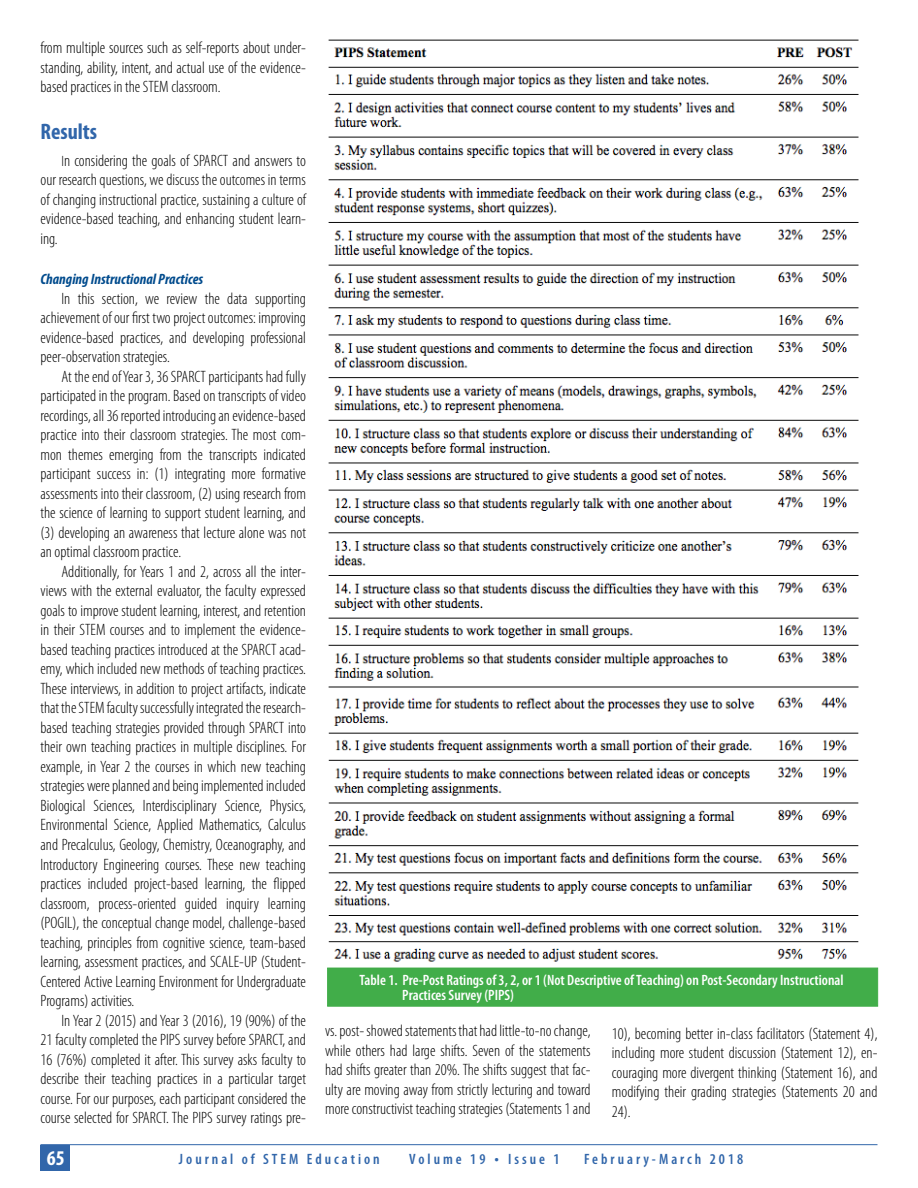
<style>
.page{position:relative;width:918px;height:1188px;background:#fff}
.page>*{position:absolute;margin:0;border:0;box-sizing:border-box;transform-origin:0 0}
.t1{font:700 condensed 22.5px "Myriad Pro";color:#3166aa}
.t2{font:700 condensed 21px "Myriad Pro";color:#fff}
.t3{font:300 condensed 16.5px/19.5px "Myriad Pro";color:#000;text-align:justify}
.t4{font:600 condensed 15px/15px "Myriad Pro";color:#fff}
.t5{font:600 condensed 15px "Myriad Pro";letter-spacing:.2em;color:#3166aa}
.t6{font:italic 700 condensed 15px "Myriad Pro";color:#004b8d}
.s1{font-size:15px}
.s2{font-size:16.5px}
</style>
<div class="page">
<hr style="left:40px;top:1144px;width:838px;height:1px;background:#3166aa">
<div style="left:40px;top:1145px;width:30px;height:26px;background:#3166aa"></div>
<img style="left:328px;top:39px;width:531px;height:649px">
<img style="left:327px;top:697px;width:542px;height:271px">
<div style="left:327px;top:968px;width:551px;height:39px;background:#41ad49;border:1px solid #41ad49"></div>
<p class="t3" style="left:40px;top:38px;width:267px">from multiple sources such as self-reports about under&shy;standing, ability, intent, and actual use of the evidence&shy;based practices in the STEM classroom.</p>
<h1 class="t1" style="left:40px;top:117px;width:58px">Results</h1>
<p class="t3" style="left:41px;top:151px;width:267px;text-indent:21px"><span class="s1">I</span>n considering the goals of SPARCT and answers to our research questions, we discuss the outcomes in terms of changing instructional practice, sustaining a culture of evidence-based teaching, and enhancing student learn&shy;ing.</p>
<p class="t6" style="left:40px;top:270px;width:164px">Changing Instructional Practices</p>
<p class="t3" style="left:40px;top:289px;width:267px;text-indent:21px">In this section, we review the data supporting achievement of our first two project outcomes: improving evidence-based practices, and developing professional peer-observation strategies.</p>
<p class="t3" style="left:40px;top:367px;width:267px;text-indent:21px">At the end of Year 3, 36 SPARCT participants had fully participated in the program. Based on transcripts of video recordings, all 36 reported introducing an evidence-based practice into their classroom strategies. The most com&shy;mon themes emerging from the transcripts indicated participant success in: (1) integrating more formative assessments into their classroom, (2) using research from the science of learning to support student learning, and (3) developing an awareness that lecture alone was not an optimal classroom practice.</p>
<p class="t3" style="left:40px;top:562px;width:267px;text-indent:21px">Additionally, for Years 1 and 2, across all the inter&shy;views with the external evaluator, the faculty expressed goals to improve student learning, interest, and retention in their STEM courses and to implement the evidence&shy;based teaching practices introduced at the SPARCT acad&shy;emy, which included new methods of teaching practices.<br>These interviews, in addition to project artifacts, indicate that the STEM faculty successfully integrated the research&shy;based teaching strategies provided through SPARCT into their own teaching practices in multiple disciplines. For example, in Year 2 the courses in which new teaching strategies were planned and being implemented included Biological Sciences, Interdisciplinary Science, Physics, Environmental Science, Applied Mathematics, Calculus and Precalculus, Geology, Chemistry, Oceanography, and Introductory Engineering courses. These new teaching practices included project-based learning, the flipped classroom, process-oriented guided inquiry learning (POGIL), the conceptual change model, challenge-based teaching, principles from cognitive science, team-based learning, assessment practices, and SCALE-UP (Student-Centered Active Learning Environment for Undergraduate Programs) activities.</p>
<p class="t3" style="left:40px;top:1010px;width:267px;text-indent:21px">In Year 2 (2015) and Year 3 (2016), 19 (90%) of the 21 faculty completed the PIPS survey before SPARCT, and 16 (76%) completed it after. This survey asks faculty to describe their teaching practices in a particular target course. For our purposes, each participant considered the course selected for SPARCT. The PIPS survey ratings pre-</p>
<p class="t3" style="left:325px;top:1021px;width:267px">vs. post- showed statements that had little-to-no change, while others had large shifts. Seven of the statements had shifts greater than 20%. The shifts suggest that fac&shy;ulty are moving away from strictly lecturing and toward more constructivist teaching strategies (Statements 1 and</p>
<p class="t3" style="left:612px;top:1023px;width:267px">10), becoming better in-class facilitators (Statement 4), including more student discussion (Statement 12), en&shy;couraging more divergent thinking (Statement 16), and modifying their grading strategies (Statements 20 and 24).</p>
<p class="t4" style="left:402px;top:973px;width:443px;text-indent:-43px">Table 1. Pre-Post Ratings of 3, 2, or 1 (Not Descriptive of Teaching) on Post-Secondary Instructional<br>Practices Survey (PIPS)</p>
<p class="t2" style="left:47px;top:1145px;width:19px">65</p>
<p class="t5" style="left:179px;top:1150px;width:202px">Journal of STEM Education</p>
<p class="t5" style="left:409px;top:1150px;width:152px">Volume 19 <span class="s2">•</span> Issue 1</p>
<p class="t5" style="left:584px;top:1150px;width:161px">February-March 2018</p>
</div>
